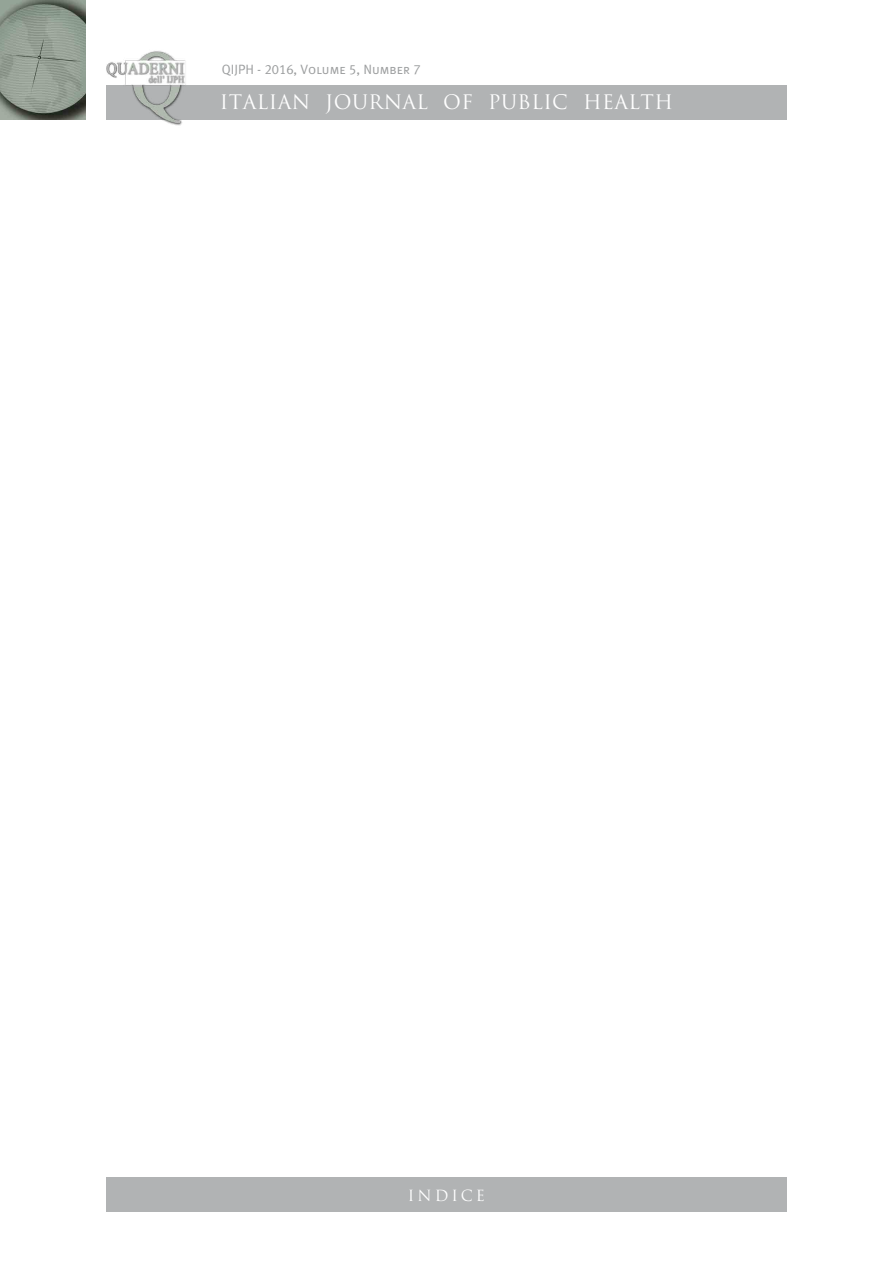
<style>
.page{position:relative;width:893px;height:1263px;background:#fff}
.page>*{position:absolute;margin:0;border:0;box-sizing:border-box;transform-origin:0 0}
.t1{font:19.5px "Trajan Pro";letter-spacing:.02em;color:#fff}
.t2{font:15px "Trajan Pro";letter-spacing:.2em;color:#fff}
.t3{font:13.5px "Meta Plus Normal Caps";color:#9c9e9f}
</style>
<div class="page">
<img style="left:0;top:0;width:85px;height:119px">
<div style="left:106px;top:85px;width:681px;height:34px;background:#b1b3b4"></div>
<img style="left:106px;top:51px;width:80px;height:75px">
<div style="left:106px;top:1178px;width:681px;height:34px;background:#b1b3b4"></div>
<p class="t3" style="left:222px;top:62px;width:201px">QIJPH - 2016, Volume 5, Number 7</p>
<p class="t1" style="left:220px;top:90px;width:455px">ITALIAN JOURNAL OF PUBLIC HEALTH</p>
<p class="t2" style="left:408px;top:1185px;width:79px">INDICE</p>
</div>
